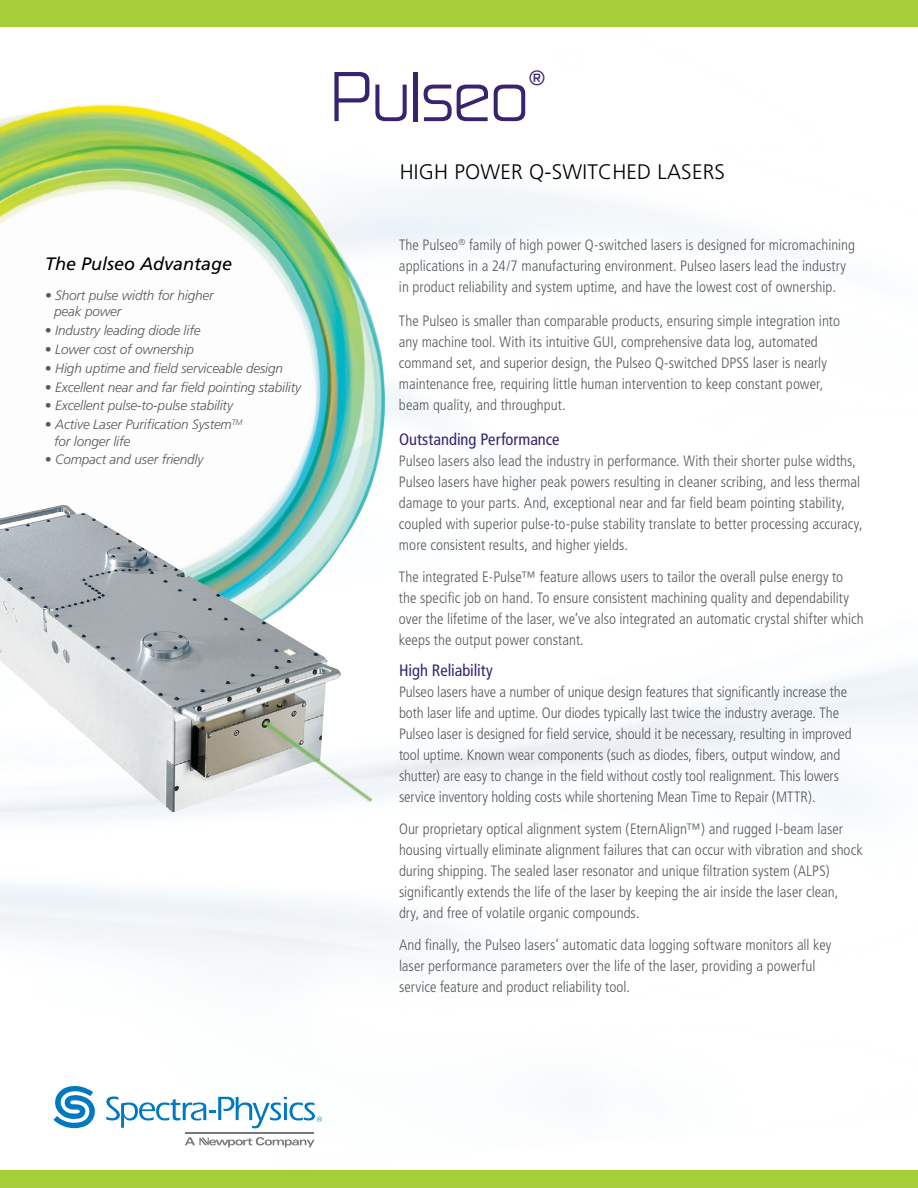
<style>
.page{position:relative;width:918px;height:1188px;background:#fff}
.page>*{position:absolute;margin:0;border:0;box-sizing:border-box;transform-origin:0 0}
.t1{font:63px "Sol Pro";color:#38236e}
.t2{font:300 21px "Frutiger";letter-spacing:.01em;color:#000}
.t3{font:italic 18px "Frutiger";color:#000}
.t4{font:condensed 16.5px "Frutiger";color:#38236e}
.t5{font:300 condensed 15px/21px "Frutiger";color:#58595b}
.t6{font:italic 300 13.5px/16.2px "Frutiger";letter-spacing:-.01em;color:#58595b}
</style>
<div class="page">
<img style="left:0;top:188px;width:918px;height:983px">
<img style="left:0;top:104px;width:385px;height:561px">
<img style="left:0;top:505px;width:372px;height:307px">
<div style="left:0;top:0;width:918px;height:27px;background:#a6ce39"></div>
<div style="left:0;top:1171px;width:918px;height:17px;background:#a6ce39"></div>
<hr style="left:185px;top:1132px;width:129px;height:2px;background:#77787b">
<svg style="left:53px;top:1086px;width:43px;height:44px"></svg>
<svg style="left:106px;top:1096px;width:216px;height:32px"></svg>
<svg style="left:185px;top:1137px;width:130px;height:10px"></svg>
<p class="t3" style="left:45px;top:253px;width:189px">The Pulseo Advantage</p>
<p class="t6" style="left:54px;top:287px;width:161px;text-indent:-9px">• Short pulse width for higher peak power</p>
<p class="t6" style="left:45px;top:322px;width:157px">• Industry leading diode life</p>
<p class="t6" style="left:45px;top:341px;width:151px">• Lower cost of ownership</p>
<p class="t6" style="left:45px;top:360px;width:239px">• High uptime and field serviceable design</p>
<p class="t6" style="left:45px;top:379px;width:258px">• Excellent near and far field pointing stability</p>
<p class="t6" style="left:45px;top:398px;width:190px">• Excellent pulse-to-pulse stability</p>
<p class="t6" style="left:54px;top:417px;width:190px;text-indent:-9px">• Active Laser Purification System<sup>TM </sup>for longer life</p>
<p class="t6" style="left:45px;top:452px;width:160px">• Compact and user friendly</p>
<h1 class="t1" style="left:330px;top:57px;width:217px">Pulseo<sup>®</sup></h1>
<h2 class="t2" style="left:400px;top:159px;width:327px">HIGH POWER Q-SWITCHED LASERS</h2>
<p class="t5" style="left:399px;top:234px;width:458px">The Pulseo<sup>®</sup> family of high power Q-switched lasers is designed for micromachining applications in a 24/7 manufacturing environment. Pulseo lasers lead the industry in product reliability and system uptime, and have the lowest cost of ownership.</p>
<p class="t5" style="left:399px;top:311px;width:443px">The Pulseo is smaller than comparable products, ensuring simple integration into any machine tool. With its intuitive GUI, comprehensive data log, automated command set, and superior design, the Pulseo Q-switched DPSS laser is nearly maintenance free, requiring little human intervention to keep constant power, beam quality, and throughput.</p>
<p class="t4" style="left:399px;top:429px;width:162px">Outstanding Performance</p>
<p class="t5" style="left:399px;top:450px;width:465px">Pulseo lasers also lead the industry in performance. With their shorter pulse widths, Pulseo lasers have higher peak powers resulting in cleaner scribing, and less thermal damage to your parts. And, exceptional near and far field beam pointing stability, coupled with superior pulse-to-pulse stability translate to better processing accuracy, more consistent results, and higher yields.</p>
<p class="t5" style="left:399px;top:566px;width:466px">The integrated E-Pulse™ feature allows users to tailor the overall pulse energy to the specific job on hand. To ensure consistent machining quality and dependability over the lifetime of the laser, we’ve also integrated an automatic crystal shifter which keeps the output power constant.</p>
<p class="t4" style="left:399px;top:661px;width:96px">High Reliability</p>
<p class="t5" style="left:399px;top:682px;width:454px">Pulseo lasers have a number of unique design features that significantly increase the both laser life and uptime. Our diodes typically last twice the industry average. The Pulseo laser is designed for field service, should it be necessary, resulting in improved tool uptime. Known wear components (such as diodes, fibers, output window, and shutter) are easy to change in the field without costly tool realignment. This lowers service inventory holding costs while shortening Mean Time to Repair (MTTR).</p>
<p class="t5" style="left:399px;top:819px;width:465px">Our proprietary optical alignment system (EternAlign™) and rugged I-beam laser housing virtually eliminate alignment failures that can occur with vibration and shock during shipping. The sealed laser resonator and unique filtration system (ALPS) significantly extends the life of the laser by keeping the air inside the laser clean,<br>dry, and free of volatile organic compounds.</p>
<p class="t5" style="left:399px;top:934px;width:434px">And finally, the Pulseo lasers’ automatic data logging software monitors all key laser performance parameters over the life of the laser, providing a powerful service feature and product reliability tool.</p>
</div>
